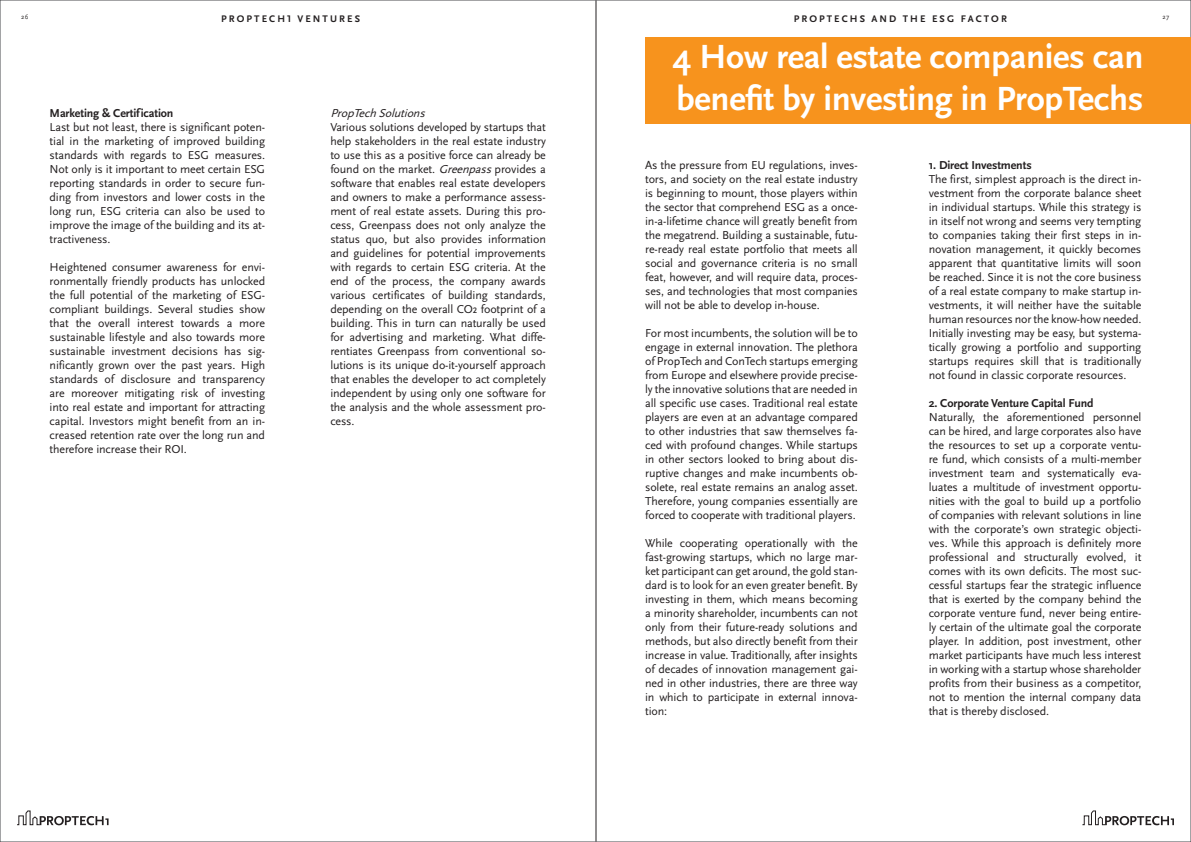
<style>
.page{position:relative;width:1191px;height:842px;background:#fff}
.page>*{position:absolute;margin:0;border:0;box-sizing:border-box;transform-origin:0 0}
.Auszeichung1{font:700 35px/42px "Scala Sans Pro";letter-spacing:-.01em;color:#fff}
.Auszeichung1-2{font:12px/14px "Scala Sans Pro";letter-spacing:-.01em;color:#231f20;text-align:justify}
.Auszeichung1-3{font:700 12px "Scala Sans Pro";letter-spacing:-.01em;color:#231f20}
.Auszeichung1-4{font:italic 12px "Scala Sans Pro";color:#231f20}
.t1{font:700 10px "Scala Sans Pro";letter-spacing:.21em;color:#231f20}
.t2{font:6.7px "Scala Sans Pro";color:#231f20}
.s1{font-style:italic}
</style>
<div class="page">
<hr style="left:595px;top:0;width:1px;height:842px;background:#231f20">
<svg style="left:1082px;top:810px;width:92px;height:16px"></svg>
<svg style="left:17px;top:810px;width:92px;height:16px"></svg>
<div style="left:645px;top:37px;width:546px;height:86px;background:#f7931d"></div>
<p class="t2" style="left:21px;top:13px;width:9px">26</p>
<p class="t1" style="left:221px;top:13px;width:140px">PROPTECH1 VENTURES</p>
<p class="t1" style="left:794px;top:13px;width:214px">PROPTECHS AND THE ESG FACTOR</p>
<p class="t2" style="left:1162px;top:13px;width:8px">27</p>
<p class="Auszeichung1" style="left:673px;top:36px;width:472px">4 How real estate companies can benefit by investing in PropTechs</p>
<p class="Auszeichung1-3" style="left:50px;top:106px;width:125px">Marketing &amp; Certification</p>
<p class="Auszeichung1-2" style="left:50px;top:120px;width:217px">Last but not least, there is significant poten&shy;tial in the marketing of improved building standards with regards to ESG measures.<br>Not only is it important to meet certain ESG reporting standards in order to secure fun&shy;ding from investors and lower costs in the long run, ESG criteria can also be used to improve the image of the building and its at&shy;tractiveness.</p>
<p class="Auszeichung1-2" style="left:50px;top:260px;width:217px">Heightened consumer awareness for envi&shy;ronmentally friendly products has unlocked the full potential of the marketing of ESG&shy;compliant buildings. Several studies show that the overall interest towards a more sustainable lifestyle and also towards more sustainable investment decisions has sig&shy;nificantly grown over the past years. High standards of disclosure and transparency are moreover mitigating risk of investing into real estate and important for attracting capital. Investors might benefit from an in&shy;creased retention rate over the long run and therefore increase their ROI.</p>
<p class="Auszeichung1-4" style="left:330px;top:106px;width:100px">PropTechSolutions</p>
<p class="Auszeichung1-2" style="left:330px;top:120px;width:217px">Various solutions developed by startups that help stakeholders in the real estate industry to use this as a positive force can already be found on the market. <span class="s1">Greenpass</span>provides a software that enables real estate developers and owners to make a performance assess&shy;ment of real estate assets. During this pro&shy;cess, Greenpass does not only analyze the status quo, but also provides information and guidelines for potential improvements with regards to certain ESG criteria. At the end of the process, the company awards various certificates of building standards, depending on the overall CO2 footprint of a building. This in turn can naturally be used for advertising and marketing. What diffe&shy;rentiates Greenpass from conventional so&shy;lutions is its unique do-it-yourself approach that enables the developer to act completely independent by using only one software for the analysis and the whole assessment pro&shy;cess.</p>
<p class="Auszeichung1-2" style="left:645px;top:158px;width:214px">As the pressure from EU regulations, inves&shy;tors, and society on the real estate industry is beginning to mount, those players within the sector that comprehend ESG as a once&shy;in-a-lifetime chance will greatly benefit from the megatrend. Building a sustainable, futu&shy;re-ready real estate portfolio that meets all social and governance criteria is no small feat, however, and will require data, proces&shy;ses, and technologies that most companies will not be able to develop in-house.</p>
<p class="Auszeichung1-2" style="left:645px;top:326px;width:214px">For most incumbents, the solution will be to engage in external innovation. The plethora of PropTech and ConTech startups emerging from Europe and elsewhere provide precise&shy;ly the innovative solutions that are needed in all specific use cases. Traditional real estate players are even at an advantage compared to other industries that saw themselves fa&shy;ced with profound changes. While startups in other sectors looked to bring about dis&shy;ruptive changes and make incumbents ob&shy;solete, real estate remains an analog asset.<br>Therefore, young companies essentially are forced to cooperate with traditional players.</p>
<p class="Auszeichung1-2" style="left:645px;top:536px;width:214px">While cooperating operationally with the fast-growing startups, which no large mar&shy;ket participant can get around, the gold stan&shy;dard is to look for an even greater benefit. By investing in them, which means becoming a minority shareholder, incumbents can not only from their future-ready solutions and methods, but also directly benefit from their increase in value. Traditionally, after insights of decades of innovation management gai&shy;ned in other industries, there are three way in which to participate in external innova&shy;tion:</p>
<p class="Auszeichung1-3" style="left:928px;top:158px;width:104px">1. Direct Investments</p>
<p class="Auszeichung1-2" style="left:928px;top:172px;width:214px">The first, simplest approach is the direct in&shy;vestment from the corporate balance sheet in individual startups. While this strategy is in itself not wrong and seems very tempting to companies taking their first steps in in&shy;novation management, it quickly becomes apparent that quantitative limits will soon be reached. Since it is not the core business of a real estate company to make startup in&shy;vestments, it will neither have the suitable human resources nor the know-how needed.<br>Initially investing may be easy, but systema&shy;tically growing a portfolio and supporting startups requires skill that is traditionally not found in classic corporate resources.</p>
<p class="Auszeichung1-3" style="left:928px;top:396px;width:166px">2. Corporate Venture Capital Fund</p>
<p class="Auszeichung1-2" style="left:928px;top:410px;width:214px">Naturally, the aforementioned personnel can be hired, and large corporates also have the resources to set up a corporate ventu&shy;re fund, which consists of a multi-member investment team and systematically eva&shy;luates a multitude of investment opportu&shy;nities with the goal to build up a portfolio of companies with relevant solutions in line with the corporate’s own strategic objecti&shy;ves. While this approach is definitely more professional and structurally evolved, it comes with its own deficits. The most suc&shy;cessful startups fear the strategic influence that is exerted by the company behind the corporate venture fund, never being entire&shy;ly certain of the ultimate goal the corporate player. In addition, post investment, other market participants have much less interest in working with a startup whose shareholder profits from their business as a competitor, not to mention the internal company data that is thereby disclosed.</p>
</div>
